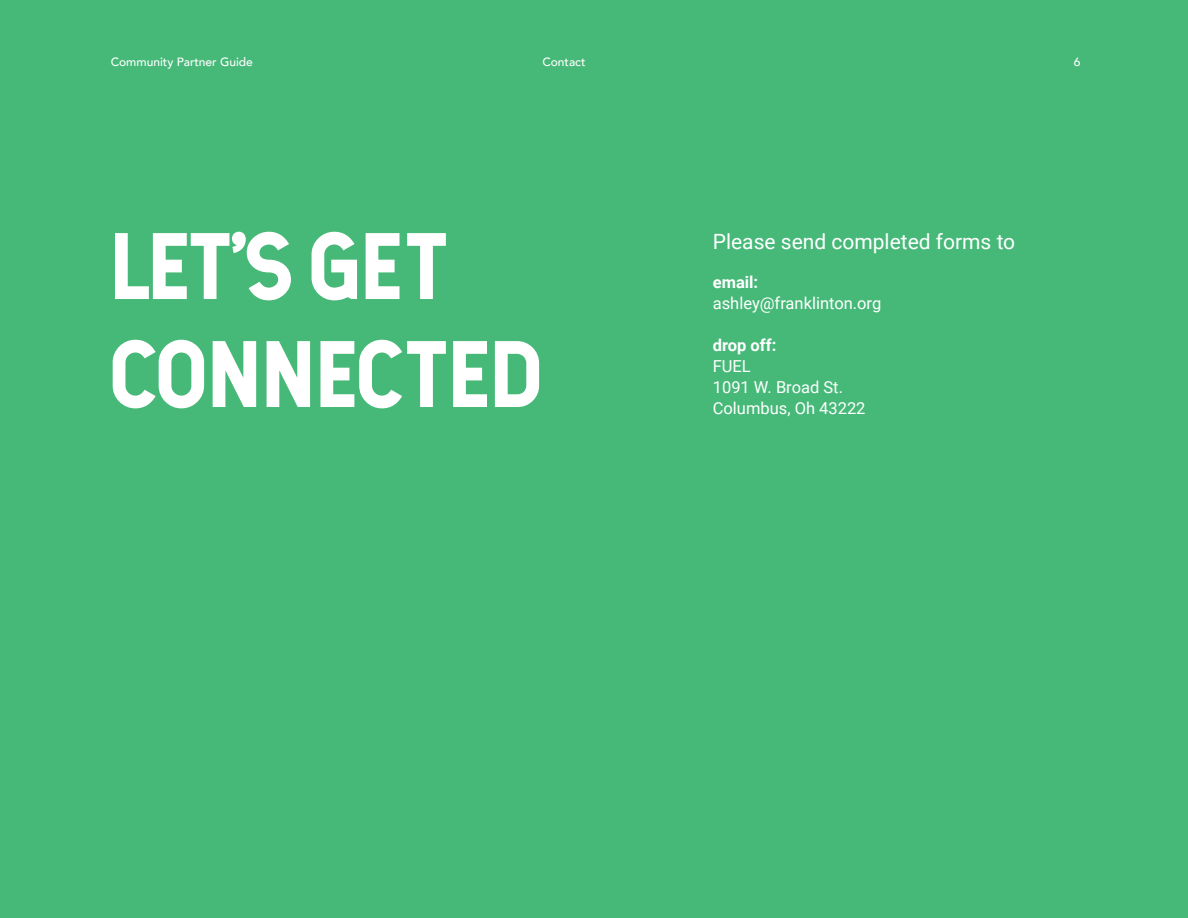
<style>
.page{position:relative;width:1188px;height:918px;background:#46b978}
.page>*{position:absolute;margin:0;border:0;box-sizing:border-box;transform-origin:0 0}
.t1{font:90px/108px "Hansief";letter-spacing:.01em;color:#fff}
.t2{font:21px "Roboto";color:#fff}
.t3{font:16.5px/21px "Roboto";color:#fff}
.t4{font:700 16.5px "Roboto";color:#fff}
.t5{font:500 12px "Avenir";color:#fff}
</style>
<div class="page">
<p class="t5" style="left:111px;top:51px;width:144px">Community Partner Guide</p>
<p class="t5" style="left:542px;top:51px;width:45px">Contact</p>
<p class="t5" style="left:1074px;top:51px;width:8px">6</p>
<h1 class="t1" style="left:111px;top:211px;width:433px">LET’S GET<br>CONNECTed</h1>
<p class="t2" style="left:713px;top:227px;width:304px">Please send completed forms to</p>
<p class="t4" style="left:713px;top:270px;width:47px">email:</p>
<p class="t3" style="left:713px;top:292px;width:170px">ashley@franklinton.org</p>
<p class="t4" style="left:713px;top:333px;width:65px">drop off:</p>
<p class="t3" style="left:713px;top:355px;width:154px">FUEL<br>1091 W. Broad St.<br>Columbus, Oh 43222</p>
</div>
